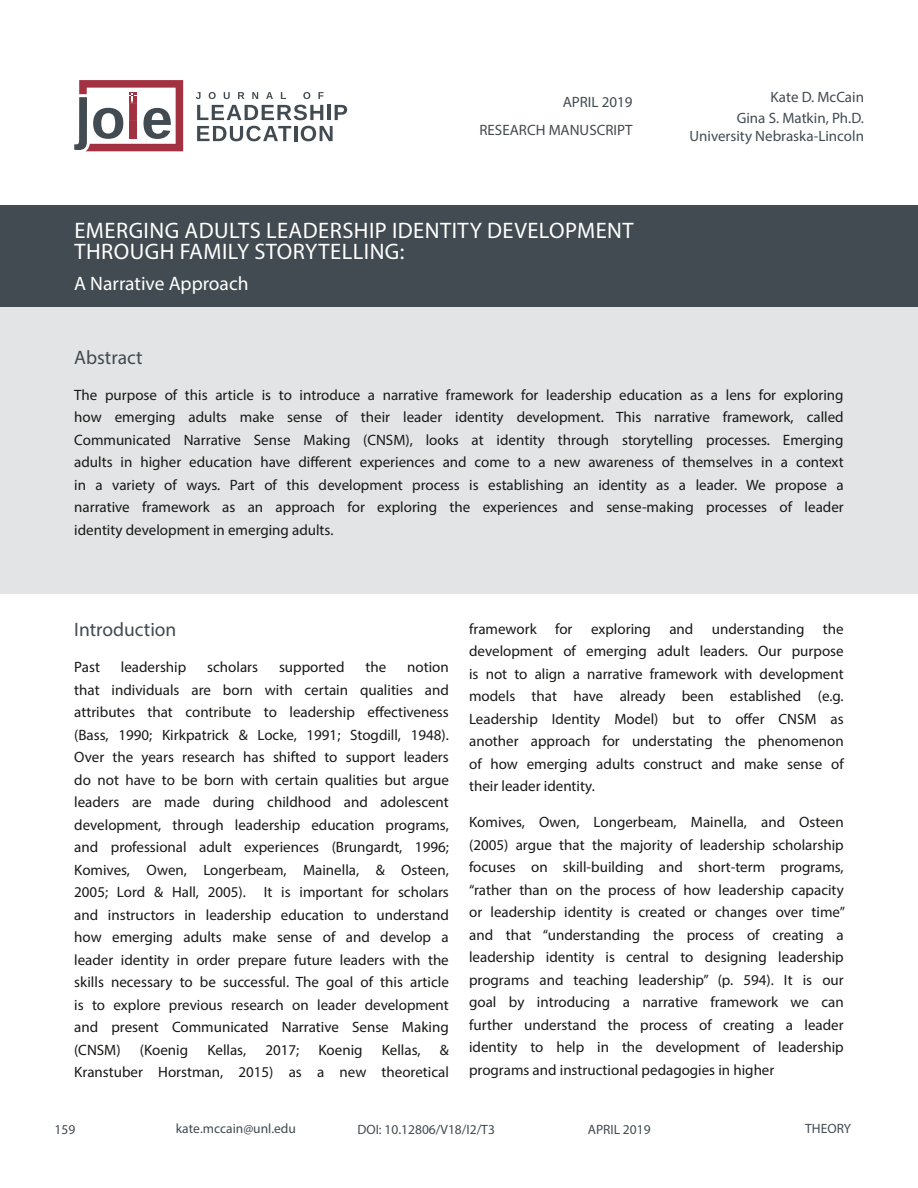
<style>
.page{position:relative;width:918px;height:1188px;background:#fff}
.page>*{position:absolute;margin:0;border:0;box-sizing:border-box;transform-origin:0 0}
.t1{font:22.5px/21px "Myriad Pro";letter-spacing:.02em;color:#fffffe}
.t2{font:19.5px "Myriad Pro";color:#424b51}
.t3{font:19.5px "Myriad Pro";color:#fffffe}
.t4{font:15px/22.5px "Myriad Pro";color:#181817;text-align:justify}
.t5{font:15px/27.8px "Myriad Pro";color:#424b51;text-align:right}
.t6{font:13.5px "Myriad Pro";color:#424b51}
</style>
<div class="page">
<div style="left:0;top:305px;width:918px;height:289px;background:#e2e4e5"></div>
<div style="left:0;top:205px;width:918px;height:102px;background:#424b51"></div>
<svg style="left:196px;top:92px;width:5px;height:7px"></svg>
<svg style="left:209px;top:92px;width:7px;height:7px"></svg>
<svg style="left:224px;top:92px;width:6px;height:7px"></svg>
<svg style="left:238px;top:92px;width:6px;height:7px"></svg>
<svg style="left:252px;top:92px;width:6px;height:7px"></svg>
<svg style="left:266px;top:92px;width:7px;height:7px"></svg>
<svg style="left:281px;top:92px;width:5px;height:7px"></svg>
<svg style="left:303px;top:92px;width:7px;height:7px"></svg>
<svg style="left:318px;top:92px;width:6px;height:7px"></svg>
<svg style="left:197px;top:105px;width:126px;height:15px"></svg>
<hr style="left:327px;top:105px;width:4px;height:15px;background:#424b51">
<svg style="left:335px;top:105px;width:12px;height:15px"></svg>
<svg style="left:197px;top:126px;width:94px;height:15px"></svg>
<hr style="left:294px;top:126px;width:3px;height:15px;background:#424b51">
<svg style="left:301px;top:126px;width:32px;height:15px"></svg>
<svg style="left:74px;top:80px;width:109px;height:71px"></svg>
<p class="t5" style="left:480px;top:88px;width:155px">APRIL 2019<br>RESEARCH MANUSCRIPT</p>
<p class="t5" style="left:737px;top:86px;width:129px;line-height:21px">Kate D. McCain<br>Gina S. Matkin, Ph.D.</p>
<p class="t5" style="left:689px;top:122px;width:176px">University Nebraska-Lincoln</p>
<h1 class="t1" style="left:74px;top:220px;width:561px">EMERGING ADULTS LEADERSHIP IDENTITY DEVELOPMENT<br>THROUGH FAMILY STORYTELLING:</h1>
<h2 class="t3" style="left:74px;top:271px;width:176px">A Narrative Approach</h2>
<h2 class="t2" style="left:74px;top:345px;width:70px">Abstract</h2>
<p class="t4" style="left:74px;top:383px;width:771px">The purpose of this article is to introduce a narrative framework for leadership education as a lens for exploring how emerging adults make sense of their leader identity development. This narrative framework, called Communicated Narrative Sense Making (CNSM), looks at identity through storytelling processes. Emerging adults in higher education have different experiences and come to a new awareness of themselves in a context in a variety of ways. Part of this development process is establishing an identity as a leader. We propose a narrative framework as an approach for exploring the experiences and sense-making processes of leader identity development in emerging adults.</p>
<h2 class="t2" style="left:74px;top:618px;width:104px">Introduction</h2>
<p class="t4" style="left:74px;top:656px;width:27px">Past</p>
<p class="t4" style="left:121px;top:656px;width:67px">leadership</p>
<p class="t4" style="left:207px;top:656px;width:52px">scholars</p>
<p class="t4" style="left:279px;top:656px;width:67px">supported</p>
<p class="t4" style="left:366px;top:656px;width:22px">the</p>
<p class="t4" style="left:74px;top:656px;width:376px;text-indent:333px">notion that individuals are born with certain qualities and attributes that contribute to leadership effectiveness (Bass, 1990; Kirkpatrick &amp; Locke, 1991; Stogdill, 1948).<br>Over the years research has shifted to support leaders do not have to be born with certain qualities but argue leaders are made during childhood and adolescent development, through leadership education programs, and professional adult experiences (Brungardt, 1996; Komives, Owen, Longerbeam, Mainella, &amp; Osteen, 2005; Lord &amp; Hall, 2005). It is important for scholars and instructors in leadership education to understand how emerging adults make sense of and develop a leader identity in order prepare future leaders with the skills necessary to be successful. The goal of this article is to explore previous research on leader development and present Communicated Narrative Sense Making (CNSM)</p>
<p class="t4" style="left:140px;top:1038px;width:50px">(Koenig</p>
<p class="t4" style="left:207px;top:1038px;width:40px">Kellas,</p>
<p class="t4" style="left:265px;top:1038px;width:35px">2017;</p>
<p class="t4" style="left:318px;top:1038px;width:46px">Koenig</p>
<p class="t4" style="left:382px;top:1038px;width:40px">Kellas,</p>
<p class="t4" style="left:74px;top:1038px;width:376px;text-align:right">&amp;<br>Kranstuber Horstman, 2015) as a new theoretical</p>
<p class="t4" style="left:469px;top:617px;width:376px">framework for exploring and understanding the development of emerging adult leaders. Our purpose is not to align a narrative framework with development models that have already been established (e.g.<br>Leadership Identity Model) but to offer CNSM as another approach for understating the phenomenon of how emerging adults construct and make sense of their leader identity.</p>
<p class="t4" style="left:469px;top:811px;width:377px">Komives, Owen, Longerbeam, Mainella, and Osteen (2005) argue that the majority of leadership scholarship focuses on skill-building and short-term programs, “rather than on the process of how leadership capacity or leadership identity is created or changes over time” and that “understanding the process of creating a leadership identity is central to designing leadership programs and teaching leadership” (p. 594). It is our goal by introducing a narrative framework we can further understand the process of creating a leader identity to help in the development of leadership programs and instructional pedagogies in higher</p>
<p class="t6" style="left:55px;top:1121px;width:22px">159</p>
<p class="t6" style="left:176px;top:1121px;width:122px">kate.mccain@unl.edu</p>
<p class="t6" style="left:357px;top:1121px;width:139px">DOI: 10.12806/V18/I2/T3</p>
<p class="t6" style="left:588px;top:1121px;width:64px">APRIL 2019</p>
<p class="t6" style="left:805px;top:1121px;width:48px">THEORY</p>
</div>
